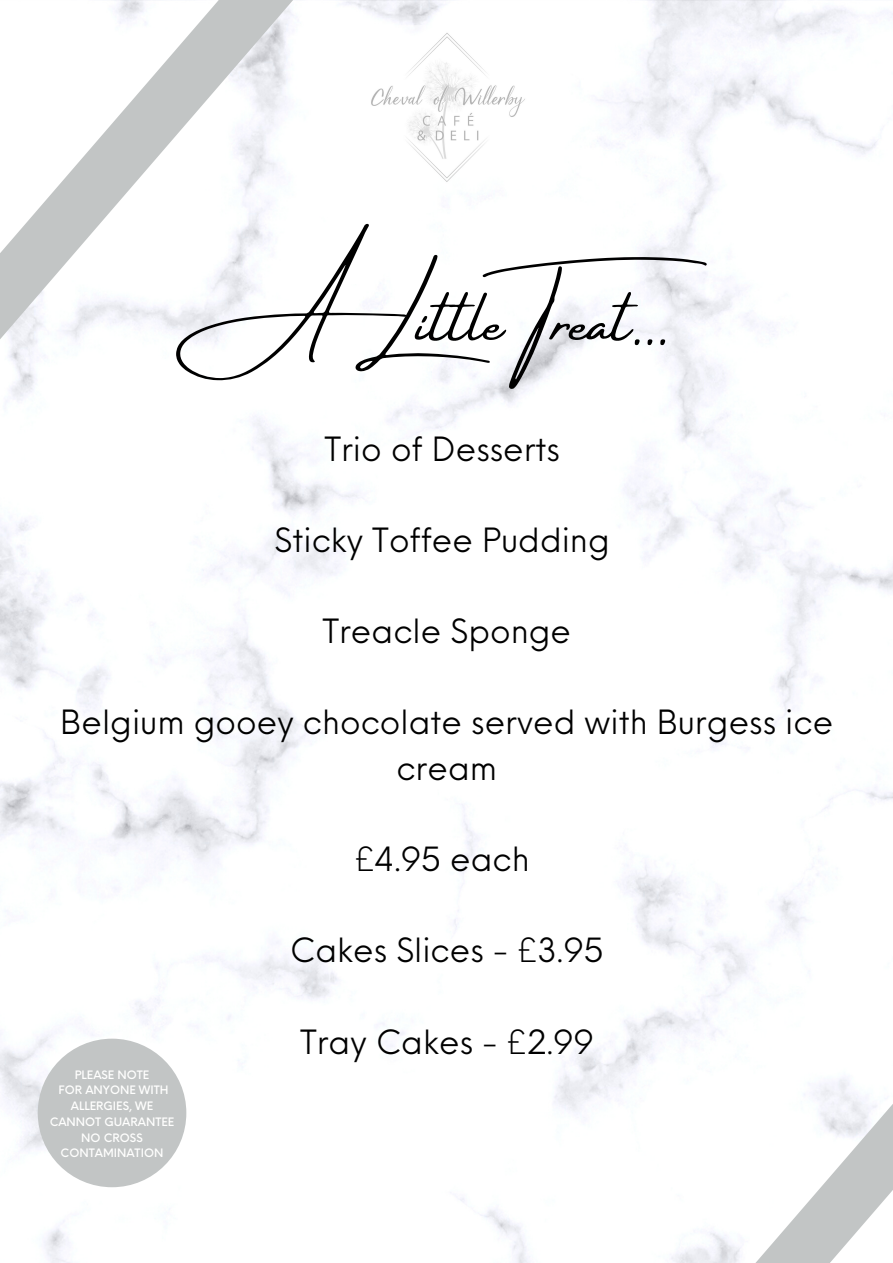
<style>
.page{position:relative;width:893px;height:1263px;background:#fff}
.page>*{position:absolute;margin:0;border:0;box-sizing:border-box;transform-origin:0 0}
.t1{font:68.4px "Amsterdam Four";color:#000}
.t2{font:32.62px/45.6px "Neue Einstellung";color:#000;text-align:center}
.t3{font:500 11.32px/15.8px "Neue Einstellung";color:#fffffe;text-align:center}
</style>
<div class="page">
<img style="left:0;top:0;width:893px;height:1263px">
<img style="left:390px;top:26px;width:138px;height:164px">
<svg style="left:0;top:0;width:390px;height:556px"></svg>
<svg style="left:556px;top:825px;width:337px;height:438px"></svg>
<div style="left:38px;top:1039px;width:148px;height:148px;background:#c2c5c5;border-radius:50%"></div>
<p class="t1" style="left:224px;top:284px;width:531px">ALittle Treat...</p>
<p class="t2" style="left:324px;top:423px;width:237px">Trio of Desserts</p>
<p class="t2" style="left:274px;top:514px;width:337px">Sticky Toffee Pudding</p>
<p class="t2" style="left:322px;top:605px;width:250px">Treacle Sponge</p>
<p class="t2" style="left:60px;top:696px;width:774px">Belgium gooey chocolate served with Burgess ice cream</p>
<p class="t2" style="left:355px;top:833px;width:176px">£4.95 each</p>
<p class="t2" style="left:290px;top:924px;width:315px">Cakes Slices - £3.95</p>
<p class="t3" style="left:75px;top:1065px;width:76px">PLEASE NOTE</p>
<p class="t3" style="left:50px;top:1081px;width:126px">FOR ANYONE WITH<br>ALLERGIES, WE<br>CANNOT GUARANTEE<br>NO CROSS<br>CONTAMINATION</p>
<p class="t2" style="left:300px;top:1015px;width:295px">Tray Cakes - £2.99</p>
</div>
